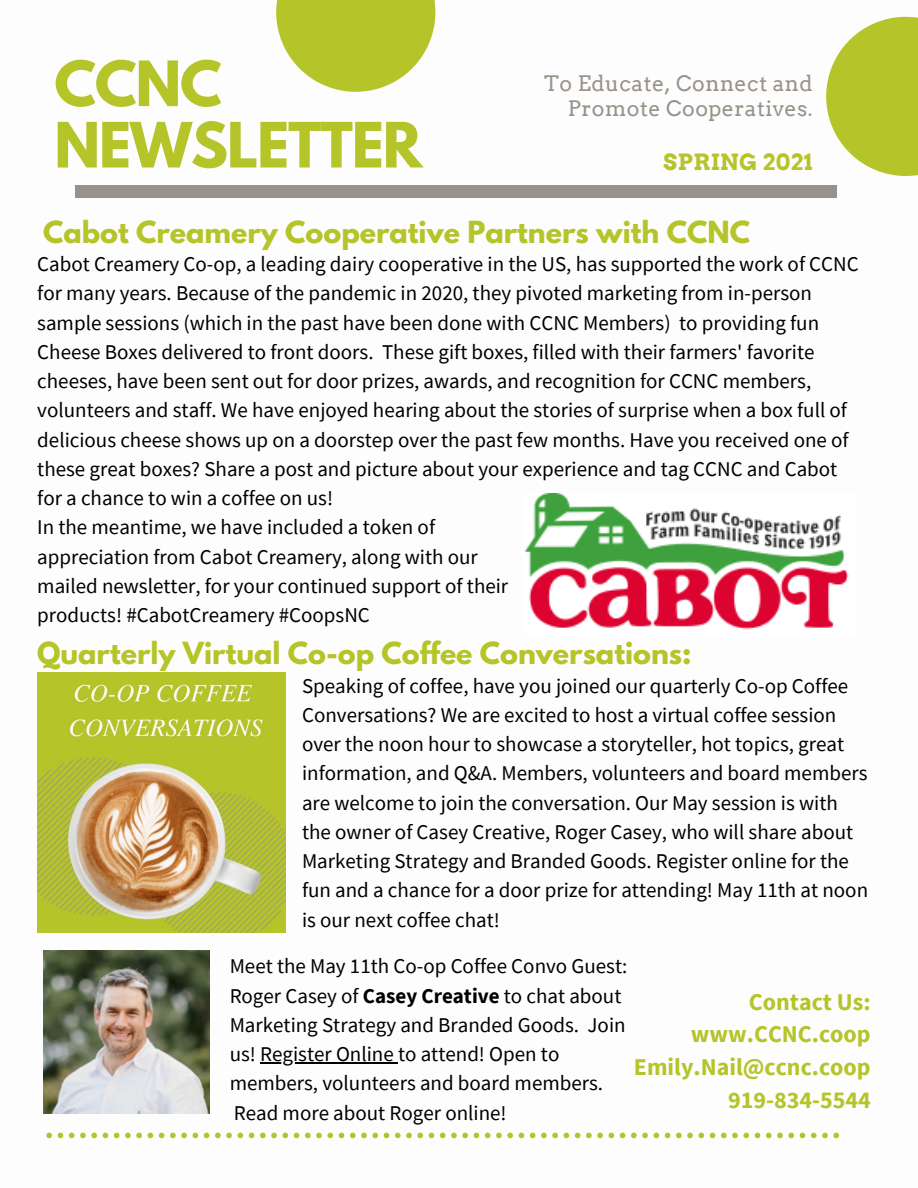
<style>
.page{position:relative;width:918px;height:1188px;background:#fff}
.page>*{position:absolute;margin:0;border:0;box-sizing:border-box;transform-origin:0 0}
.t1{font:700 55.35px/61.3px "League Spartan";letter-spacing:-.02em;color:#b5c428}
.t2{font:700 27px "League Spartan";color:#b5c428}
.t3{font:700 24px "Source Sans Pro";color:#b5c428}
.t4{font:700 22.5px "Arvo";letter-spacing:.02em;color:#b5c428}
.t5{font:21.3px/24.8px "Arvo";letter-spacing:.02em;color:#99928a;text-align:right}
.t6{font:21px/29.2px "Source Sans Pro";color:#000}
.s1{font-weight:700}
</style>
<div class="page">
<div style="left:75px;top:186px;width:761px;height:11px;background:#99928a"></div>
<svg style="left:276px;top:0;width:159px;height:92px"></svg>
<svg style="left:826px;top:17px;width:92px;height:159px"></svg>
<img style="left:524px;top:494px;width:325px;height:136px">
<img style="left:37px;top:673px;width:249px;height:260px">
<img style="left:43px;top:951px;width:167px;height:163px">
<hr style="left:260px;top:1062px;width:138px;height:1px;background:#000">
<svg style="left:46px;top:1133px;width:793px;height:5px"></svg>
<p class="t1" style="left:54px;top:60px;width:370px">CCNC<br>NEWSLETTER</p>
<p class="t5" style="left:544px;top:71px;width:270px">To Educate, Connect and<br>Promote Cooperatives.</p>
<p class="t4" style="left:664px;top:148px;width:150px">SPRING 2021</p>
<p class="t2" style="left:43px;top:219px;width:709px">Cabot Creamery Cooperative Partners with CCNC</p>
<p class="t6" style="left:37px;top:249px;width:823px">Cabot Creamery Co-op, a leading dairy cooperative in the US, has supported the work of CCNC for many years. Because of the pandemic in 2020, they pivoted marketing from in-person sample sessions (which in the past have been done with CCNC Members) to providing fun Cheese Boxes delivered to front doors. These gift boxes, filled with their farmers' favorite cheeses, have been sent out for door prizes, awards, and recognition for CCNC members, volunteers and staff. We have enjoyed hearing about the stories of surprise when a box full of delicious cheese shows up on a doorstep over the past few months. Have you received one of these great boxes? Share a post and picture about your experience and tag CCNC and Cabot for a chance to win a coffee on us!</p>
<p class="t6" style="left:37px;top:512px;width:472px">In the meantime, we have included a token of appreciation from Cabot Creamery, along with our mailed newsletter, for your continued support of their products! #CabotCreamery #CoopsNC</p>
<p class="t2" style="left:37px;top:640px;width:656px">Quarterly Virtual Co-op Coffee Conversations:</p>
<p class="t6" style="left:302px;top:671px;width:568px">Speaking of coffee, have you joined our quarterly Co-op Coffee Conversations? We are excited to host a virtual coffee session over the noon hour to showcase a storyteller, hot topics, great information, and Q&amp;A. Members, volunteers and board members are welcome to join the conversation. Our May session is with the owner of Casey Creative, Roger Casey, who will share about Marketing Strategy and Branded Goods. Register online for the fun and a chance for a door prize for attending! May 11th at noon is our next coffee chat!</p>
<p class="t6" style="left:230px;top:951px;width:399px">Meet the May 11th Co-op Coffee Convo Guest:</p>
<p class="t6" style="left:230px;top:981px;width:398px">Roger Casey of <span class="s1">Casey Creative</span> to chat about Marketing Strategy and Branded Goods. Join us! Register Online to attend! Open to members, volunteers and board members.<br>Read more about Roger online!</p>
<p class="t3" style="left:749px;top:986px;width:123px">Contact Us:</p>
<p class="t3" style="left:691px;top:1019px;width:181px">www.CCNC.coop</p>
<p class="t3" style="left:634px;top:1051px;width:238px">Emily.Nail@ccnc.coop</p>
<p class="t3" style="left:728px;top:1084px;width:144px">919-834-5544</p>
</div>
